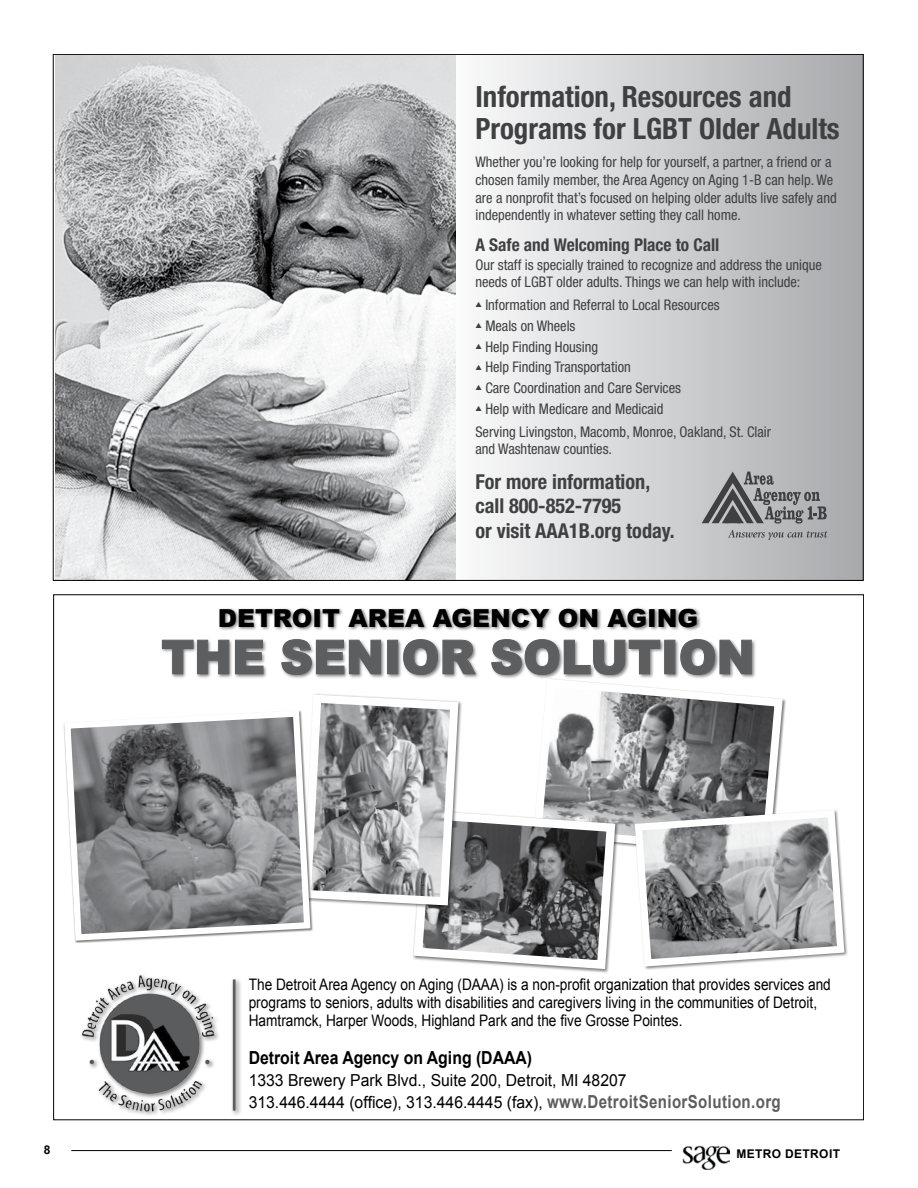
<style>
.page{position:relative;width:918px;height:1188px;background:#fff}
.page>*{position:absolute;margin:0;border:0;box-sizing:border-box;transform-origin:0 0}
.t1{font:900 46.95px "Arial";color:#5d5e60}
.t2{font:700 condensed 29.4px/32.2px "Helvetica Neue";color:#403f41}
.t3{font:900 24.9px "Arial";color:#000}
.t4{font:700 condensed 20.55px/24.6px "Helvetica Neue";color:#403f41}
.t5{font:700 18px "Arial";color:#000;scale:.88 1}
.t6{font:700 condensed 17.55px "Helvetica Neue";color:#403f41}
.t7{font:16.5px/21.6px "Arial";color:#000;scale:.95 1}
.t8{font:15.9px/18px "Arial";color:#000;scale:.86 1}
.t9{font:condensed 14.7px/17.5px "Helvetica Neue";color:#403f41}
.t10{font:700 12px "Arial";letter-spacing:.03em;color:#000}
.s1{font-weight:700;font-size:18px;color:#5d5e60}
</style>
<div class="page">
<img style="left:682px;top:1146px;width:48px;height:23px">
<hr style="left:71px;top:1150px;width:601px;height:1px;background:#000">
<div style="left:453px;top:54px;width:410px;height:526px;background:linear-gradient(to right,#fbfbfc,#a7a9ac)"></div>
<img style="left:56px;top:56px;width:400px;height:523px">
<svg style="left:701px;top:471px;width:126px;height:53px;background:#919294"></svg>
<svg style="left:728px;top:530px;width:100px;height:10px"></svg>
<img style="left:81px;top:975px;width:138px;height:140px">
<div style="left:161px;top:607px;width:596px;height:72px;background:#000;opacity:.5"></div>
<svg style="left:162px;top:640px;width:67px;height:34px"></svg>
<svg style="left:235px;top:640px;width:29px;height:34px"></svg>
<svg style="left:281px;top:639px;width:100px;height:36px;background:#a1a1a1"></svg>
<div style="left:387px;top:640px;width:11px;height:34px;border:1px solid #5d5e60"></div>
<svg style="left:403px;top:639px;width:73px;height:36px"></svg>
<svg style="left:491px;top:639px;width:169px;height:36px"></svg>
<div style="left:664px;top:640px;width:11px;height:34px;border:1px solid #5d5e60"></div>
<svg style="left:680px;top:639px;width:72px;height:36px"></svg>
<div style="left:230px;top:977px;width:12px;height:141px;background:#000;opacity:.5"></div>
<hr style="left:233px;top:979px;width:3px;height:132px;background:#5d5e60">
<svg style="left:314px;top:683px;width:534px;height:290px"></svg>
<svg style="left:63px;top:710px;width:251px;height:233px"></svg>
<h2 class="t2" style="left:475px;top:80px;width:366px">Information, Resources and<br>Programs for LGBT Older Adults</h2>
<p class="t9" style="left:475px;top:153px;width:363px">Whether you’re looking for help for yourself, a partner, a friend or a chosen family member, the Area Agency on Aging 1-B can help. We are a nonprofit that’s focused on helping older adults live safely and independently in whatever setting they call home.</p>
<p class="t6" style="left:475px;top:234px;width:246px">A Safe and Welcoming Place to Call</p>
<p class="t9" style="left:475px;top:256px;width:348px">Our staff is specially trained to recognize and address the unique needs of LGBT older adults. Things we can help with include:</p>
<p class="t9" style="left:475px;top:296px;width:246px">▲ Information and Referral to Local Resources</p>
<p class="t9" style="left:475px;top:317px;width:102px">▲ Meals on Wheels</p>
<p class="t9" style="left:475px;top:338px;width:124px">▲ Help Finding Housing</p>
<p class="t9" style="left:475px;top:358px;width:157px">▲ Help Finding Transportation</p>
<p class="t9" style="left:475px;top:379px;width:207px">▲ Care Coordination and Care Services</p>
<p class="t9" style="left:475px;top:397px;width:297px;line-height:23px">▲ Help with Medicare and Medicaid<br>Serving Livingston, Macomb, Monroe, Oakland, St. Clair</p>
<p class="t9" style="left:475px;top:440px;width:138px">and Washtenaw counties.</p>
<h3 class="t4" style="left:475px;top:469px;width:201px">For more information, call 800-852-7795<br>or visit AAA1B.org today.</h3>
<h3 class="t3" style="left:218px;top:600px;width:482px">DETROIT AREA AGENCY ON AGING</h3>
<h1 class="t1" style="left:161px;top:623px;width:595px">THE SENIOR SOLUTION</h1>
<p class="t10" style="left:44px;top:1142px;width:8px">8</p>
<p class="t8" style="left:249px;top:976px;width:678px">The Detroit Area Agency on Aging (DAAA) is a non-profit organization that provides services and programs to seniors, adults with disabilities and caregivers living in the communities of Detroit,<br>Hamtramck, Harper Woods, Highland Park and the five Grosse Pointes.</p>
<p class="t5" style="left:249px;top:1046px;width:324px">Detroit Area Agency on Aging (DAAA)</p>
<p class="t7" style="left:249px;top:1070px;width:562px">1333 Brewery Park Blvd., Suite 200, Detroit, MI 48207<br>313.446.4444 (office), 313.446.4445 (fax), <span class="s1">www.DetroitSeniorSolution.org</span></p>
<p class="t10" style="left:736px;top:1146px;width:105px">METRO DETROIT</p>
</div>
